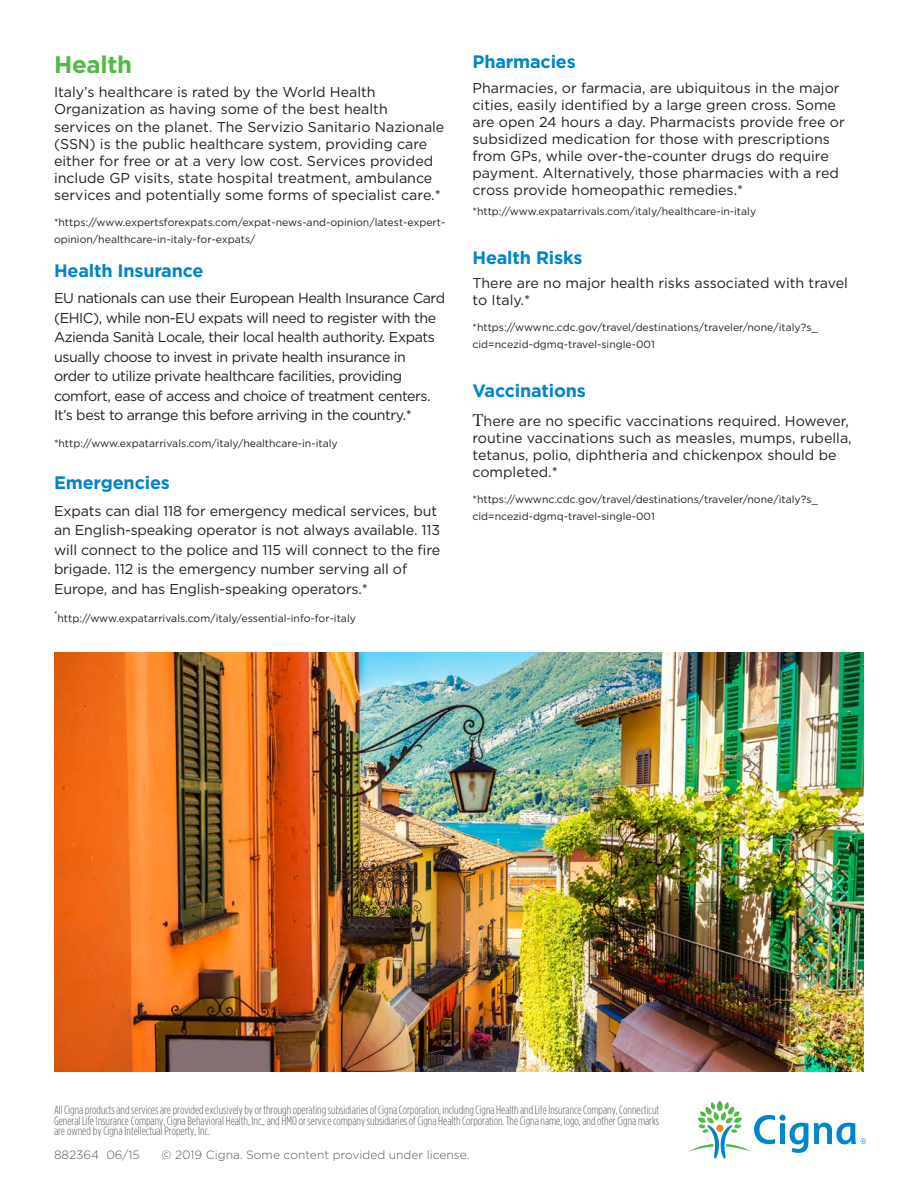
<style>
.page{position:relative;width:918px;height:1188px;background:#fff}
.page>*{position:absolute;margin:0;border:0;box-sizing:border-box;transform-origin:0 0}
.Body_copy__book_9_5{font:700 24px "Gotham";letter-spacing:-.01em;color:#51b948}
.Body_copy__book_9_5-2{font:700 18px "Gotham";letter-spacing:-.01em;color:#0084ca}
.Subhead_body_bold_12{font:700 18px "Gotham";letter-spacing:-.01em;color:#0084ca}
.Body_copy__book_9_5-3{font:14.25px/17.1px "Gotham";letter-spacing:-.005em;color:#231f20}
.Body_copy__book_9_5-4{font:14.25px/19.5px "Gotham";letter-spacing:-.03em;color:#231f20}
.Legal_copy_Cat{font:300 12px/10.5px "Gotham Condensed";color:#57585a;text-align:justify}
.Legal_copy_Cat-2{font:300 12px "Gotham";color:#57585a}
.Body_copy__book_9_5-5{font:10.5px/17.1px "Gotham";color:#231f20}
.Body_copy__book_9_5-6{font:8.25px "Gotham";color:#231f20}
.s1{font-family:"Minion Pro";font-size:18px}
</style>
<div class="page">
<svg style="left:689px;top:1101px;width:177px;height:58px"></svg>
<img style="left:54px;top:652px;width:810px;height:419px">
<p class="Body_copy__book_9_5" style="left:54px;top:49px;width:80px">Health</p>
<p class="Body_copy__book_9_5-3" style="left:54px;top:83px;width:392px">Italy’s healthcare is rated by the World Health Organization as having some of the best health services on the planet. The Servizio Sanitario Nazionale (SSN) is the public healthcare system, providing care either for free or at a very low cost. Services provided include GP visits, state hospital treatment, ambulance services and potentially some forms of specialist care.*</p>
<p class="Body_copy__book_9_5-5" style="left:54px;top:214px;width:393px">*https://www.expertsforexpats.com/expat-news-and-opinion/latest-expert&shy;opinion/healthcare-in-italy-for-expats/</p>
<p class="Subhead_body_bold_12" style="left:54px;top:258px;width:151px">Health Insurance</p>
<p class="Body_copy__book_9_5-4" style="left:54px;top:288px;width:393px">EU nationals can use their European Health Insurance Card (EHIC), while non-EU expats will need to register with the Azienda Sanità Locale, their local health authority. Expats usually choose to invest in private health insurance in order to utilize private healthcare facilities, providing comfort, ease of access and choice of treatment centers.<br>It’s best to arrange this before arriving in the country.*</p>
<p class="Body_copy__book_9_5-5" style="left:54px;top:434px;width:285px">*http://www.expatarrivals.com/italy/healthcare-in-italy</p>
<p class="Body_copy__book_9_5-2" style="left:54px;top:471px;width:117px">Emergencies</p>
<p class="Body_copy__book_9_5-3" style="left:54px;top:501px;width:388px;line-height:19.5px">Expats can dial 118 for emergency medical services, but an English-speaking operator is not always available. 113 will connect to the police and 115 will connect to the fire brigade. 112 is the emergency number serving all of Europe, and has English-speaking operators.*</p>
<p class="Body_copy__book_9_5-6" style="left:54px;top:609px;width:5px">*</p>
<p class="Body_copy__book_9_5-5" style="left:57px;top:609px;width:300px">http://www.expatarrivals.com/italy/essential-info-for-italy</p>
<p class="Body_copy__book_9_5-2" style="left:472px;top:50px;width:105px">Pharmacies</p>
<p class="Body_copy__book_9_5-3" style="left:472px;top:79px;width:374px">Pharmacies, or farmacia, are ubiquitous in the major cities, easily identified by a large green cross. Some are open 24 hours a day. Pharmacists provide free or subsidized medication for those with prescriptions from GPs, while over-the-counter drugs do require payment. Alternatively, those pharmacies with a red cross provide homeopathic remedies.*</p>
<p class="Body_copy__book_9_5-5" style="left:472px;top:202px;width:285px">*http://www.expatarrivals.com/italy/healthcare-in-italy</p>
<p class="Body_copy__book_9_5-2" style="left:472px;top:245px;width:112px">Health Risks</p>
<p class="Body_copy__book_9_5-3" style="left:472px;top:274px;width:377px">There are no major health risks associated with travel to Italy.*</p>
<p class="Body_copy__book_9_5-5" style="left:472px;top:318px;width:347px">*https://wwwnc.cdc.gov/travel/destinations/traveler/none/italy?s_ cid=ncezid-dgmq-travel-single-001</p>
<p class="Body_copy__book_9_5-2" style="left:472px;top:379px;width:115px">Vaccinations</p>
<p class="Body_copy__book_9_5-3" style="left:472px;top:412px;width:381px"><span class="s1">T</span>here are no specific vaccinations required. However, routine vaccinations such as measles, mumps, rubella, tetanus, polio, diphtheria and chickenpox should be completed.*</p>
<p class="Body_copy__book_9_5-5" style="left:472px;top:491px;width:347px">*https://wwwnc.cdc.gov/travel/destinations/traveler/none/italy?s_ cid=ncezid-dgmq-travel-single-001</p>
<p class="Legal_copy_Cat" style="left:54px;top:1105px;width:607px">All Cigna products and services are provided exclusively by or through operating subsidiaries of Cigna Corporation, including Cigna Health and Life Insurance Company, Connecticut General Life Insurance Company, Cigna Behavioral Health, Inc., and HMO or service company subsidiaries of Cigna Health Corporation. The Cigna name, logo, and other Cigna marks are owned by Cigna Intellectual Property, Inc.</p>
<p class="Legal_copy_Cat-2" style="left:54px;top:1147px;width:87px">882364 06/15</p>
<p class="Legal_copy_Cat-2" style="left:161px;top:1147px;width:310px">© 2019 Cigna. Some content provided under license.</p>
</div>
